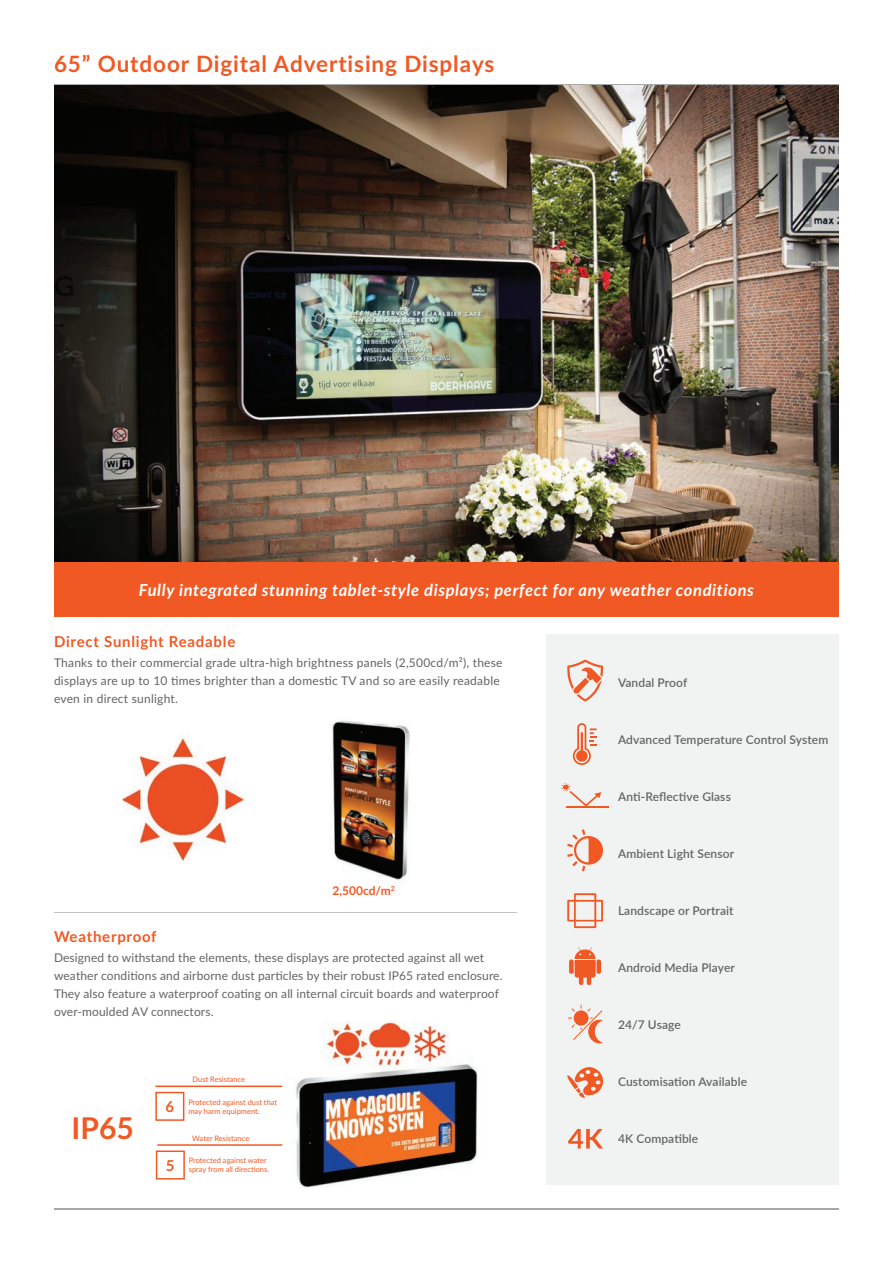
<style>
.page{position:relative;width:893px;height:1263px;background:#fff}
.page>*{position:absolute;margin:0;border:0;box-sizing:border-box;transform-origin:0 0}
.t1{font:700 30px "Lato";color:#f15924}
.t2{font:700 22.5px "Lato";letter-spacing:.04em;color:#f15924}
.t3{font:italic 700 16.5px "Lato";letter-spacing:.04em;color:#fff}
.t4{font:700 15px "Lato";letter-spacing:.05em;color:#f15924}
.t5{font:12px/18px "Lato";letter-spacing:.01em;color:#646464}
.t6{font:600 12px "Lato";letter-spacing:.01em;color:#646464}
.t7{font:700 12px "Lato";color:#f15924}
.t8{font:7.5px/9px "Lato";color:#f15924}
</style>
<div class="page">
<img style="left:122px;top:720px;width:288px;height:160px">
<hr style="left:54px;top:912px;width:463px;height:1px;background:#c4c3c3">
<div style="left:546px;top:634px;width:293px;height:551px;background:#f1f3f3"></div>
<svg style="left:569px;top:947px;width:32px;height:38px"></svg>
<svg style="left:567px;top:1067px;width:36px;height:32px"></svg>
<hr style="left:54px;top:1208px;width:785px;height:1px;background:#a6a8aa">
<hr style="left:54px;top:84px;width:785px;height:1px;background:#a6a8aa">
<img style="left:161px;top:1022px;width:317px;height:166px">
<div style="left:156px;top:1150px;width:29px;height:29px;border:2px solid #f15924"></div>
<div style="left:155px;top:1092px;width:29px;height:29px;border:2px solid #f15924"></div>
<hr style="left:155px;top:1085px;width:127px;height:2px;background:#f15924">
<hr style="left:157px;top:1144px;width:125px;height:2px;background:#f15924">
<svg style="left:567px;top:659px;width:36px;height:42px"></svg>
<svg style="left:567px;top:893px;width:36px;height:35px"></svg>
<svg style="left:573px;top:1010px;width:29px;height:30px"></svg>
<svg style="left:571px;top:1024px;width:4px;height:4px"></svg>
<svg style="left:568px;top:1008px;width:7px;height:10px"></svg>
<svg style="left:581px;top:1005px;width:22px;height:38px"></svg>
<hr style="left:566px;top:806px;width:43px;height:1px;background:#f15924">
<svg style="left:561px;top:783px;width:40px;height:23px"></svg>
<svg style="left:573px;top:723px;width:24px;height:42px"></svg>
<svg style="left:567px;top:829px;width:36px;height:42px"></svg>
<svg style="left:568px;top:1129px;width:35px;height:19px"></svg>
<img style="left:55px;top:85px;width:783px;height:478px">
<div style="left:54px;top:563px;width:785px;height:54px;background:#f15924"></div>
<h2 class="t2" style="left:54px;top:47px;width:442px">65” Outdoor Digital Advertising Displays</h2>
<h3 class="t3" style="left:139px;top:578px;width:617px">Fully integrated stunning tablet-style displays; perfect for any weather conditions</h3>
<p class="t4" style="left:54px;top:630px;width:183px">Direct Sunlight Readable</p>
<p class="t5" style="left:54px;top:653px;width:450px">Thanks to their commercial grade ultra-high brightness panels (2,500cd/m²), these displays are up to 10 times brighter than a domestic TV and so are easily readable even in direct sunlight.</p>
<p class="t7" style="left:332px;top:881px;width:64px">2,500cd/m<sup>2</sup></p>
<p class="t4" style="left:54px;top:925px;width:104px">Weatherproof</p>
<p class="t5" style="left:54px;top:948px;width:450px">Designed to withstand the elements, these displays are protected against all wet weather conditions and airborne dust particles by their robust IP65 rated enclosure.<br>They also feature a waterproof coating on all internal circuit boards and waterproof over-moulded AV connectors.</p>
<h1 class="t1" style="left:72px;top:1106px;width:64px">IP65</h1>
<p class="t4" style="left:166px;top:1096px;width:10px">6</p>
<p class="t4" style="left:166px;top:1154px;width:10px">5</p>
<p class="t8" style="left:193px;top:1075px;width:54px">Dust Resistance</p>
<p class="t8" style="left:188px;top:1097px;width:90px">Protected against dust that may harm equipment.</p>
<p class="t8" style="left:192px;top:1133px;width:58px">Water Resistance</p>
<p class="t8" style="left:189px;top:1156px;width:82px">Protected against water spray from all directions.</p>
<p class="t6" style="left:618px;top:673px;width:71px">Vandal Proof</p>
<p class="t6" style="left:618px;top:730px;width:212px">Advanced Temperature Control System</p>
<p class="t6" style="left:618px;top:787px;width:114px">Anti-Reflective Glass</p>
<p class="t6" style="left:618px;top:844px;width:118px">Ambient Light Sensor</p>
<p class="t6" style="left:618px;top:901px;width:117px">Landscape or Portrait</p>
<p class="t6" style="left:618px;top:958px;width:118px">Android Media Player</p>
<p class="t6" style="left:618px;top:1015px;width:64px">24/7 Usage</p>
<p class="t6" style="left:618px;top:1072px;width:131px">Customisation Available</p>
<p class="t6" style="left:618px;top:1129px;width:82px">4K Compatible</p>
</div>
